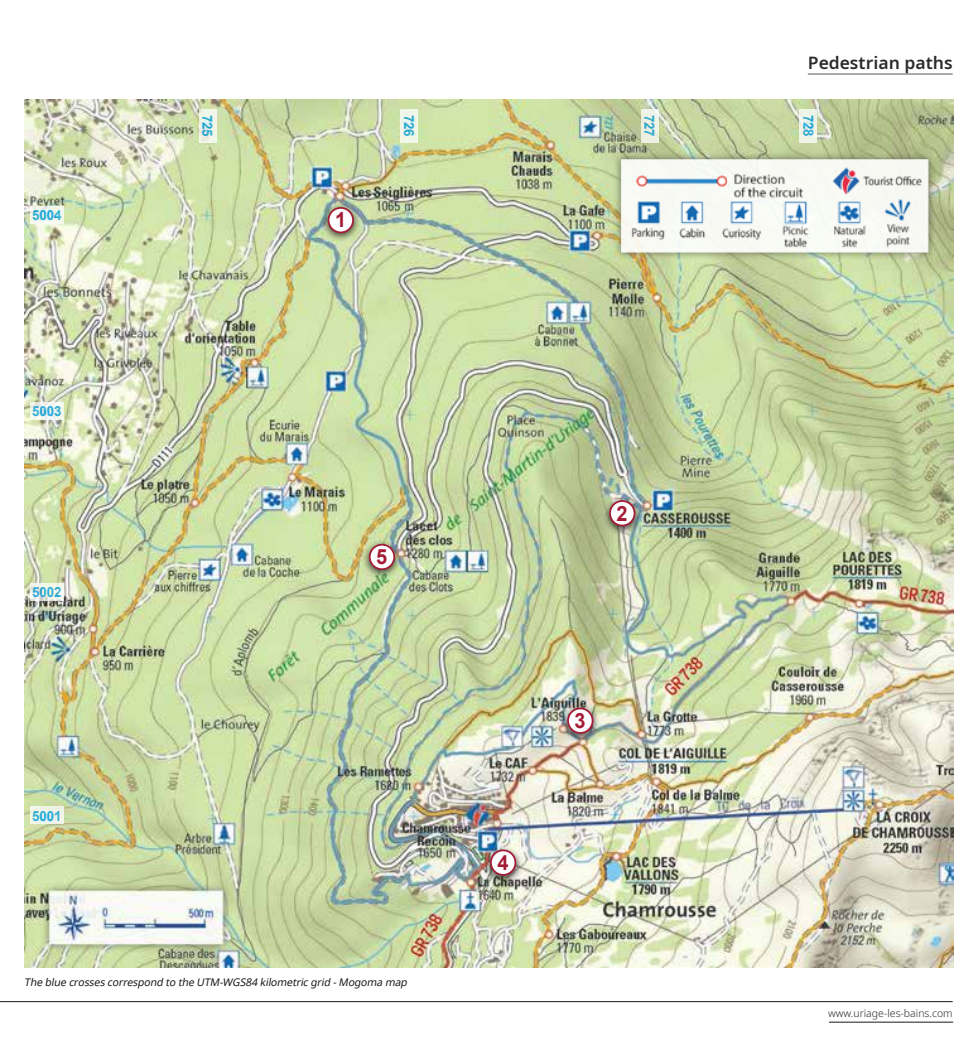
<style>
.page{position:relative;width:978px;height:1042px;background:#fff}
.page>*{position:absolute;margin:0;border:0;box-sizing:border-box;transform-origin:0 0}
.t1{font:700 21px "Arial";color:#a41b35;scale:.95 1}
.t2{font:600 17.5px "Noto Sans";color:#2a2c2a}
.t3{font:700 14px "Arial";color:#009ee0;scale:.95 1}
.t4{font:italic 10.5px "Noto Sans";color:#1a171c}
.t5{font:300 10.5px "Noto Sans";color:#2a2c2a}
</style>
<div class="page">
<hr style="left:0;top:1001px;width:952px;height:1px;background:#1a171c">
<hr style="left:828px;top:1022px;width:124px;height:1px;background:#1a171c">
<hr style="left:807px;top:73px;width:145px;height:2px;background:#9c9e9f">
<img style="left:25px;top:99px;width:927px;height:868px">
<svg style="left:199px;top:109px;width:17px;height:30px"></svg>
<svg style="left:400px;top:109px;width:18px;height:30px"></svg>
<div style="left:640px;top:109px;width:18px;height:33px;background:#edf1e3"></div>
<svg style="left:799px;top:109px;width:18px;height:30px"></svg>
<div style="left:482px;top:845px;width:41px;height:41px;background:#1a171c;opacity:.75"></div>
<div style="left:491px;top:850px;width:24px;height:25px;background:#fff;border-radius:50%"></div>
<div style="left:490px;top:849px;width:26px;height:27px;border:2px solid #a41b35;border-radius:50%"></div>
<img style="left:25px;top:139px;width:927px;height:700px">
<h2 class="t2" style="left:807px;top:51px;width:146px">Pedestrian paths</h2>
<h3 class="t3" style="left:32px;top:206px;width:33px">5004</h3>
<h3 class="t3" style="left:32px;top:401px;width:33px">5003</h3>
<h3 class="t3" style="left:32px;top:583px;width:33px">5002</h3>
<h3 class="t3" style="left:32px;top:806px;width:33px">5001</h3>
<h3 class="t3" style="left:217px;top:115px;width:25px;rotate:90deg">725</h3>
<h3 class="t3" style="left:418px;top:115px;width:25px;rotate:90deg">726</h3>
<h3 class="t3" style="left:658px;top:115px;width:25px;rotate:90deg">727</h3>
<h3 class="t3" style="left:817px;top:115px;width:25px;rotate:90deg">728</h3>
<h1 class="t1" style="left:335px;top:206px;width:13px">1</h1>
<h1 class="t1" style="left:376px;top:543px;width:13px">5</h1>
<h1 class="t1" style="left:616px;top:499px;width:13px">2</h1>
<h1 class="t1" style="left:497px;top:848px;width:13px">4</h1>
<h1 class="t1" style="left:574px;top:707px;width:13px">3</h1>
<p class="t4" style="left:24px;top:974px;width:386px">The blue crosses correspond to the UTM-WGS84 kilometric grid -Mogoma map</p>
<p class="t5" style="left:828px;top:1005px;width:126px">www.uriage-les-bains.com</p>
</div>
